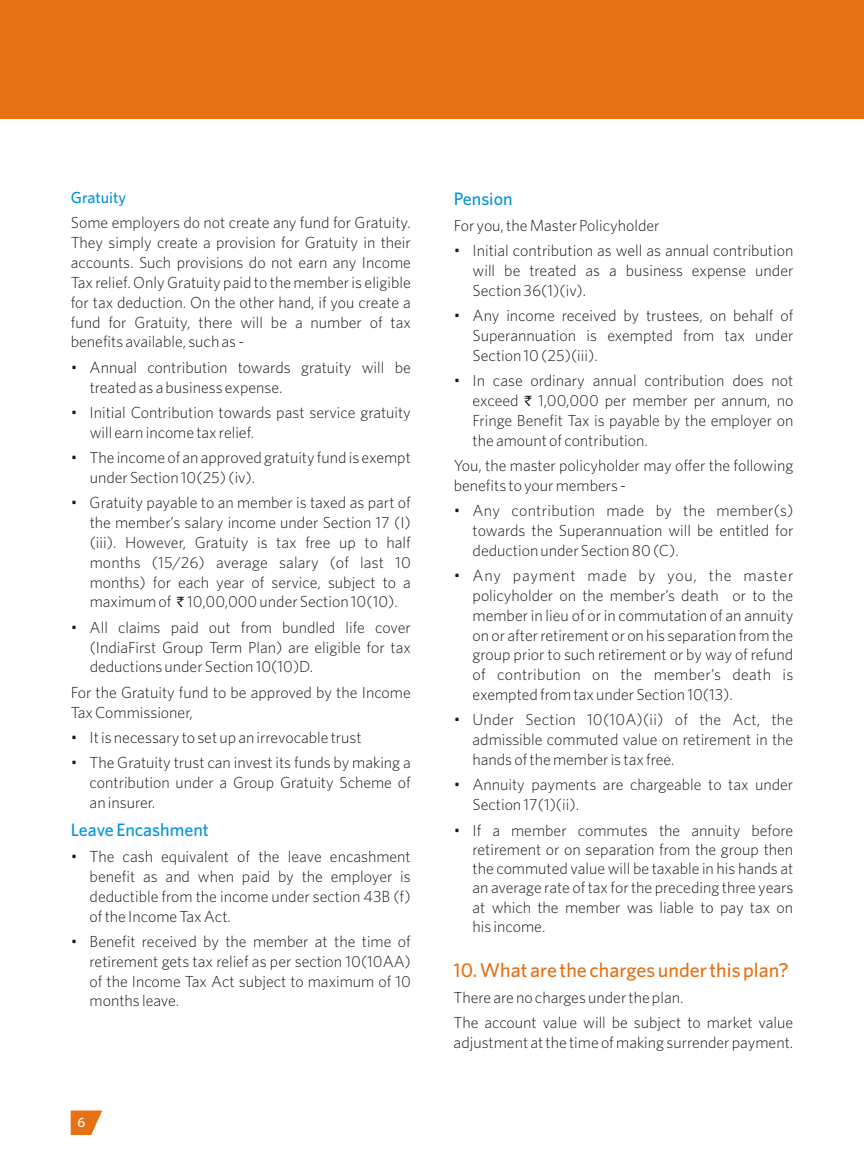
<style>
.page{position:relative;width:864px;height:1152px;background:#fff}
.page>*{position:absolute;margin:0;border:0;box-sizing:border-box;transform-origin:0 0}
.t1{font:700 20px "Whitney";color:#e67014}
.t2{font:700 18px "Whitney";color:#0094de}
.t3{font:16px/19.8px "Whitney";color:#1f1a17;text-align:justify}
.t4{font:700 16px "Whitney";color:#0094de}
.t5{font:700 14px "Whitney";color:#fff}
.s1{font-family:"Rupee Foradian";font-size:14px}
</style>
<div class="page">
<div style="left:0;top:0;width:864px;height:119px;background:#e67014"></div>
<svg style="left:71px;top:1111px;width:31px;height:24px"></svg>
<p class="t4" style="left:71px;top:192px;width:57px">Gratuity</p>
<p class="t3" style="left:71px;top:214px;width:342px">Some employers do not create any fund for Gratuity.<br>They simply create a provision for Gratuity in their accounts. Such provisions do not earn any Income Tax relief. Only Gratuity paid to the member is eligible for tax deduction. On the other hand, if you create a fund for Gratuity, there will be a number of tax benefits available, such as -</p>
<p class="t3" style="left:90px;top:359px;width:323px;text-indent:-19px">• Annual contribution towards gratuity will be treated as a business expense.</p>
<p class="t3" style="left:90px;top:404px;width:323px;text-indent:-19px">• Initial Contribution towards past service gratuity will earn income tax relief.</p>
<p class="t3" style="left:90px;top:449px;width:323px;text-indent:-19px">• The income of an approved gratuity fund is exempt under Section 10(25) (iv).</p>
<p class="t3" style="left:90px;top:494px;width:323px;text-indent:-19px">• Gratuity payable to an member is taxed as part of the member’s salary income under Section 17 (I) (iii). However, Gratuity is tax free up to half months (15/26) average salary (of last 10 months) for each year of service, subject to a maximum of <span class="s1">`</span> 10,00,000 under Section 10(10).</p>
<p class="t3" style="left:90px;top:619px;width:323px;text-indent:-19px">• All claims paid out from bundled life cover (IndiaFirst Group Term Plan) are eligible for tax deductions under Section 10(10)D.</p>
<p class="t3" style="left:71px;top:684px;width:342px">For the Gratuity fund to be approved by the Income<br>Tax Commissioner,</p>
<p class="t3" style="left:71px;top:729px;width:292px">• It is necessary to set up an irrevocable trust</p>
<p class="t3" style="left:90px;top:754px;width:323px;text-indent:-19px">• The Gratuity trust can invest its funds by making a contribution under a Group Gratuity Scheme of an insurer.</p>
<p class="t2" style="left:71px;top:823px;width:140px">Leave Encashment</p>
<p class="t3" style="left:90px;top:848px;width:323px;text-indent:-19px">• The cash equivalent of the leave encashment benefit as and when paid by the employer is deductible from the income under section 43B (f) of the Income Tax Act.</p>
<p class="t3" style="left:90px;top:933px;width:323px;text-indent:-19px">• Benefit received by the member at the time of retirement gets tax relief as per section 10(10AA) of the Income Tax Act subject to maximum of 10 months leave.</p>
<p class="t5" style="left:78px;top:1117px;width:9px">6</p>
<p class="t2" style="left:454px;top:192px;width:60px">Pension</p>
<p class="t3" style="left:454px;top:217px;width:207px">For you, the Master Policyholder</p>
<p class="t3" style="left:473px;top:242px;width:322px;text-indent:-19px">• Initial contribution as well as annual contribution will be treated as a business expense under Section 36(1)(iv).</p>
<p class="t3" style="left:473px;top:307px;width:322px;text-indent:-19px">• Any income received by trustees, on behalf of Superannuation is exempted from tax under Section 10 (25)(iii).</p>
<p class="t3" style="left:473px;top:372px;width:322px;text-indent:-19px">• In case ordinary annual contribution does not exceed <span class="s1">`</span> 1,00,000 per member per annum, no Fringe Benefit Tax is payable by the employer on the amount of contribution.</p>
<p class="t3" style="left:454px;top:457px;width:341px">You, the master policyholder may offer the following benefits to your members -</p>
<p class="t3" style="left:473px;top:502px;width:322px;text-indent:-19px">• Any contribution made by the member(s) towards the Superannuation will be entitled for deduction under Section 80 (C).</p>
<p class="t3" style="left:473px;top:567px;width:322px;text-indent:-19px">• Any payment made by you, the master policyholder on the member’s death or to the member in lieu of or in commutation of an annuity on or after retirement or on his separation from the group prior to such retirement or by way of refund of contribution on the member’s death is exempted from tax under Section 10(13).</p>
<p class="t3" style="left:473px;top:711px;width:322px;text-indent:-19px">• Under Section 10(10A)(ii) of the Act, the admissible commuted value on retirement in the hands of the member is tax free.</p>
<p class="t3" style="left:473px;top:776px;width:322px;text-indent:-19px">• Annuity payments are chargeable to tax under<br>Section 17(1)(ii).</p>
<p class="t3" style="left:473px;top:822px;width:322px;text-indent:-19px">• If a member commutes the annuity before retirement or on separation from the group then the commuted value will be taxable in his hands at an average rate of tax for the preceding three years at which the member was liable to pay tax on his income.</p>
<p class="t1" style="left:454px;top:962px;width:337px">10. What are the charges under this plan?</p>
<p class="t3" style="left:454px;top:986px;width:341px;line-height:25.2px">There are no charges under the plan.<br>The account value will be subject to market value</p>
<p class="t3" style="left:454px;top:1033px;width:341px">adjustment at the time of making surrender payment.</p>
</div>
